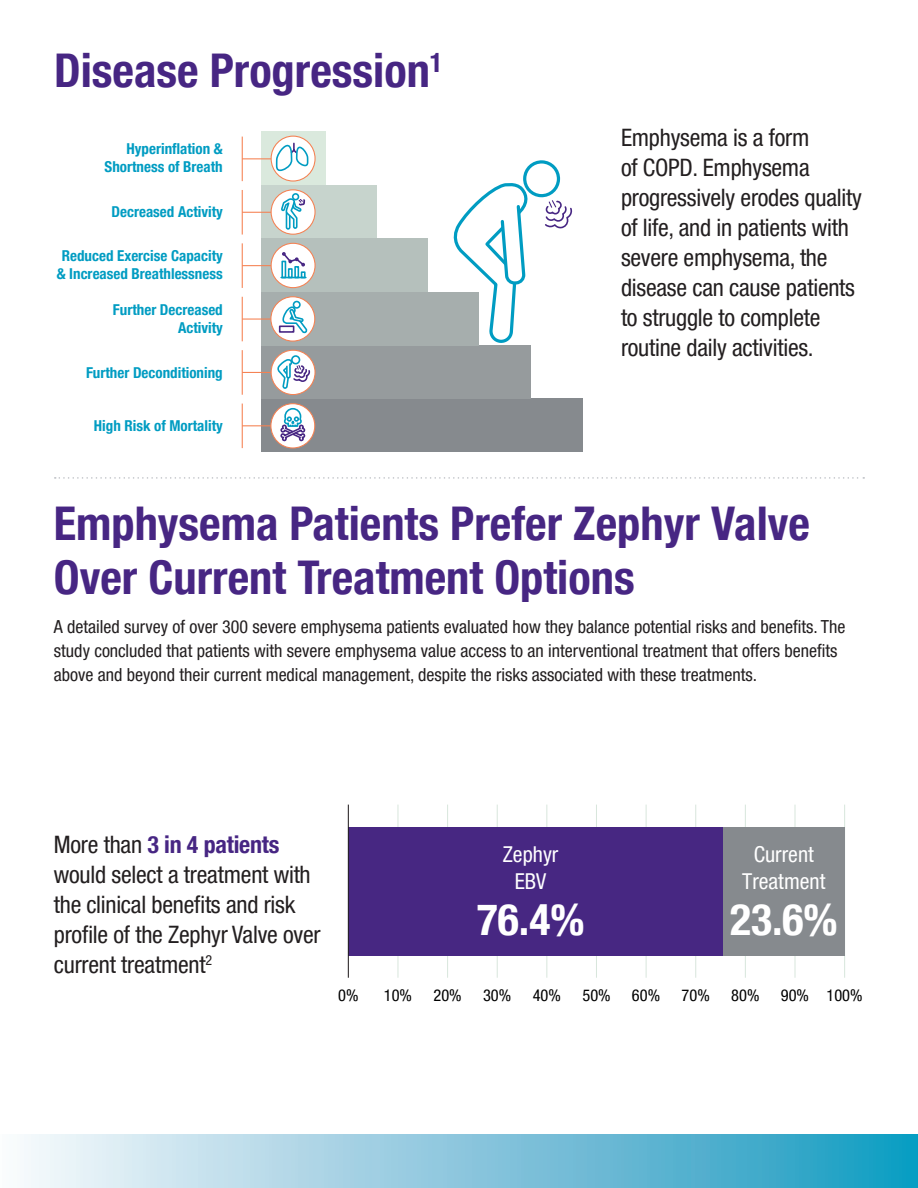
<style>
.page{position:relative;width:918px;height:1188px;background:#fff}
.page>*{position:absolute;margin:0;border:0;box-sizing:border-box;transform-origin:0 0}
.Page_Titles{font:700 condensed 46.5px/54px "Helvetica Neue LT Pro";color:#472683}
.t1{font:700 condensed 43.8px "Helvetica Neue";color:#fff}
.Intro{font:condensed 24px/30px "Helvetica Neue LT Pro";letter-spacing:-.01em;color:#231f20}
.t2{font:condensed 21.9px/26.2px "Helvetica Neue LT Pro";color:#fff;text-align:center}
.Body_Copy{font:condensed 18px/24px "Helvetica Neue LT Pro";color:#231f20}
.t3{font:condensed 16.35px "Helvetica Neue LT Pro";color:#000}
.t4{font:700 condensed 15px/18px "Helvetica Neue LT Pro";color:#009cc2;text-align:right}
.s1{font-weight:700;color:#472683}
</style>
<div class="page">
<svg style="left:55px;top:477px;width:809px;height:2px"></svg>
<div style="left:261px;top:185px;width:115px;height:53px;background:#c7d4cd"></div>
<div style="left:261px;top:399px;width:321px;height:53px;background:#868a8e"></div>
<div style="left:261px;top:345px;width:269px;height:54px;background:#969b9d"></div>
<div style="left:261px;top:292px;width:218px;height:53px;background:#a6aead"></div>
<div style="left:261px;top:238px;width:167px;height:54px;background:#b5c0bc"></div>
<div style="left:261px;top:132px;width:64px;height:53px;background:#dae9dd"></div>
<svg style="left:243px;top:319px;width:27px;height:1px"></svg>
<hr style="left:242px;top:297px;width:1px;height:44px;background:#f58152">
<svg style="left:243px;top:212px;width:28px;height:1px"></svg>
<hr style="left:242px;top:190px;width:1px;height:45px;background:#f58152">
<hr style="left:242px;top:137px;width:1px;height:44px;background:#f58152">
<svg style="left:243px;top:265px;width:28px;height:1px"></svg>
<hr style="left:242px;top:243px;width:1px;height:45px;background:#f58152">
<svg style="left:243px;top:372px;width:28px;height:1px"></svg>
<hr style="left:242px;top:350px;width:1px;height:45px;background:#f58152">
<svg style="left:243px;top:425px;width:27px;height:1px"></svg>
<hr style="left:242px;top:404px;width:1px;height:44px;background:#f58152">
<svg style="left:271px;top:297px;width:44px;height:44px"></svg>
<div style="left:270px;top:296px;width:45px;height:46px;border:1px solid #f58152;border-radius:50%"></div>
<svg style="left:271px;top:190px;width:44px;height:44px"></svg>
<div style="left:271px;top:189px;width:45px;height:46px;border:1px solid #f58152;border-radius:50%"></div>
<svg style="left:271px;top:136px;width:44px;height:45px"></svg>
<div style="left:271px;top:136px;width:45px;height:46px;border:1px solid #f58152;border-radius:50%"></div>
<div style="left:271px;top:243px;width:44px;height:45px;background:#fff;border-radius:50%"></div>
<div style="left:271px;top:243px;width:45px;height:45px;border:1px solid #f58152;border-radius:50%"></div>
<svg style="left:271px;top:350px;width:44px;height:45px"></svg>
<div style="left:271px;top:350px;width:45px;height:45px;border:1px solid #f58152;border-radius:50%"></div>
<svg style="left:271px;top:404px;width:44px;height:44px"></svg>
<div style="left:270px;top:403px;width:45px;height:46px;border:1px solid #f58152;border-radius:50%"></div>
<svg style="left:279px;top:407px;width:28px;height:35px"></svg>
<svg style="left:242px;top:142px;width:68px;height:30px"></svg>
<div style="left:293px;top:301px;width:8px;height:8px;border:2px solid #009cc2;border-radius:50%"></div>
<svg style="left:282px;top:306px;width:27px;height:29px"></svg>
<div style="left:279px;top:325px;width:15px;height:8px;border:2px solid #472683"></div>
<div style="left:291px;top:355px;width:9px;height:9px;border:2px solid #009cc2;border-radius:50%"></div>
<svg style="left:277px;top:358px;width:34px;height:31px"></svg>
<svg style="left:453px;top:183px;width:79px;height:160px"></svg>
<svg style="left:524px;top:162px;width:35px;height:34px"></svg>
<div style="left:523px;top:160px;width:37px;height:38px;border:3px solid #009cc2;border-radius:50%"></div>
<svg style="left:543px;top:166px;width:29px;height:63px"></svg>
<svg style="left:280px;top:193px;width:26px;height:37px"></svg>
<svg style="left:281px;top:252px;width:25px;height:26px"></svg>
<hr style="left:398px;top:805px;width:1px;height:173px;background:#d8e6dc">
<hr style="left:447px;top:805px;width:1px;height:173px;background:#d8e6dc">
<hr style="left:497px;top:805px;width:1px;height:173px;background:#d8e6dc">
<hr style="left:547px;top:805px;width:1px;height:173px;background:#d8e6dc">
<hr style="left:695px;top:805px;width:1px;height:173px;background:#d8e6dc">
<hr style="left:646px;top:805px;width:1px;height:173px;background:#d8e6dc">
<hr style="left:596px;top:805px;width:1px;height:173px;background:#d8e6dc">
<hr style="left:745px;top:805px;width:1px;height:173px;background:#d8e6dc">
<hr style="left:795px;top:805px;width:1px;height:173px;background:#d8e6dc">
<hr style="left:844px;top:805px;width:1px;height:173px;background:#d8e6dc">
<div style="left:348px;top:827px;width:375px;height:128px;background:#472782"></div>
<div style="left:723px;top:827px;width:122px;height:128px;background:#868a8e"></div>
<hr style="left:348px;top:805px;width:1px;height:173px;background:#231f20">
<div style="left:0;top:1134px;width:918px;height:54px;background:linear-gradient(to right,#fdf8fb,#1699c0)"></div>
<p class="Page_Titles" style="left:54px;top:44px;width:390px">Disease Progression<sup>1</sup></p>
<p class="t4" style="left:105px;top:140px;width:120px">Hyperinflation &amp;<br>Shortness of Breath</p>
<p class="t4" style="left:112px;top:203px;width:113px">Decreased Activity</p>
<p class="t4" style="left:57px;top:247px;width:168px;text-align:center">Reduced Exercise Capacity &amp; Increased Breathlessness</p>
<p class="t4" style="left:113px;top:300px;width:111px">Further Decreased<br>Activity</p>
<p class="t4" style="left:86px;top:364px;width:138px">Further Deconditioning</p>
<p class="t4" style="left:94px;top:416px;width:130px">High Risk of Mortality</p>
<p class="Intro" style="left:621px;top:122px;width:242px">Emphysema is a form<br>of COPD. Emphysema progressively erodes quality of life, and in patients with severe emphysema, the disease can cause patients to struggle to complete routine daily activities.</p>
<p class="Page_Titles" style="left:54px;top:496px;width:758px">Emphysema Patients Prefer Zephyr Valve<br>Over Current Treatment Options</p>
<p class="Body_Copy" style="left:54px;top:614px;width:793px">A detailed survey of over 300 severe emphysema patients evaluated how they balance potential risks and benefits. The study concluded that patients with severe emphysema value access to an interventional treatment that offers benefits above and beyond their current medical management, despite the risks associated with these treatments.</p>
<p class="Intro" style="left:54px;top:829px;width:268px">More than <span class="s1">3 in 4 patients </span>would select a treatment with the clinical benefits and risk profile of the Zephyr Valve over current treatment<sup>2</sup></p>
<p class="t2" style="left:742px;top:841px;width:85px">Current<br>Treatment</p>
<p class="t2" style="left:503px;top:841px;width:57px">Zephyr<br>EBV</p>
<p class="t1" style="left:477px;top:883px;width:109px">76.4%</p>
<p class="t1" style="left:730px;top:883px;width:109px">23.6%</p>
<p class="t3" style="left:338px;top:985px;width:22px">0%</p>
<p class="t3" style="left:384px;top:985px;width:30px">10%</p>
<p class="t3" style="left:433px;top:985px;width:30px">20%</p>
<p class="t3" style="left:483px;top:985px;width:30px">30%</p>
<p class="t3" style="left:533px;top:985px;width:30px">40%</p>
<p class="t3" style="left:582px;top:985px;width:30px">50%</p>
<p class="t3" style="left:632px;top:985px;width:30px">60%</p>
<p class="t3" style="left:682px;top:985px;width:30px">70%</p>
<p class="t3" style="left:731px;top:985px;width:30px">80%</p>
<p class="t3" style="left:781px;top:985px;width:83px">90% 100%</p>
</div>
